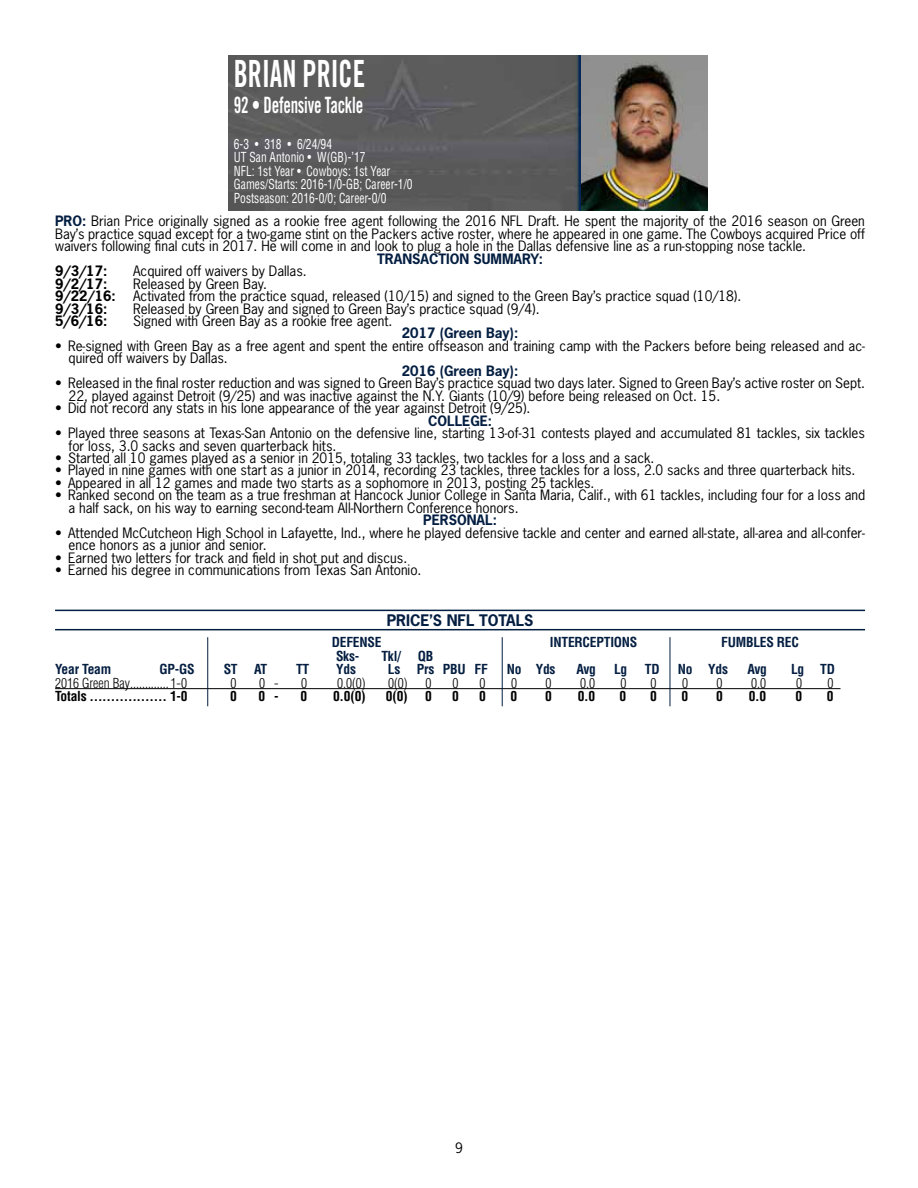
<style>
.page{position:relative;width:918px;height:1188px;background:#fff}
.page>*{position:absolute;margin:0;border:0;box-sizing:border-box;transform-origin:0 0}
.t1{font:37.5px "Trade Gothic Bold Cond Twenty";color:#fff;scale:.75 1}
.t2{font:22.5px "Trade Gothic Bold Cond Twenty";letter-spacing:-.015em;color:#fff;scale:.75 1}
.t3{font:700 15px "News Gothic";color:#041e41}
.t4{font:13.5px/12.5px "News Gothic";color:#000}
.t5{font:condensed 13.5px/13.5px "Helvetica";color:#fff;scale:.85 1}
.t6{font:700 condensed 13.5px "Helvetica";letter-spacing:-.015em;color:#041e41}
.t7{font:700 13.5px "News Gothic";color:#041e41}
.t8{font:300 condensed 13.5px "Helvetica";color:#000}
.t9{font:700 condensed 13.5px "Helvetica";letter-spacing:-.015em;color:#000}
.t10{font:700 13.5px "News Gothic";color:#000}
.s1{font-weight:700;color:#041e41}
.s2{color:#fff}
</style>
<div class="page">
<img style="left:229px;top:55px;width:478px;height:155px">
<hr style="left:55px;top:610px;width:810px;height:1px;background:#041e41">
<hr style="left:55px;top:629px;width:810px;height:1px;background:#041e41">
<hr style="left:55px;top:688px;width:786px;height:1px;background:#000">
<hr style="left:502px;top:637px;width:1px;height:69px;background:#041e41">
<hr style="left:670px;top:637px;width:1px;height:69px;background:#041e41">
<hr style="left:207px;top:637px;width:1px;height:69px;background:#041e41">
<h1 class="t1" style="left:234px;top:51px;width:176px">BRIAN PRICE</h1>
<h2 class="t2" style="left:234px;top:91px;width:174px">92 • Defensive Tackle</h2>
<p class="t5" style="left:234px;top:137px;width:212px">6-3 • 318 • 6/24/94<br>UT San Antonio • W(GB)-’17<br>NFL: 1st Year • Cowboys: 1st Year<br>Games/Starts: 2016-1/0-GB; Career-1/0<br>Postseason: 2016-0/0; Career-0/0</p>
<p class="t4" style="left:55px;top:215px;width:812px;text-align:justify"><span class="s1">PRO:</span> Brian Price originally signed as a rookie free agent following the 2016 NFL Draft. He spent the majority of the 2016 season on Green Bay’s practice squad except for a two-game stint on the Packers active roster, where he appeared in one game. The Cowboys acquired Price off waivers following final cuts in 2017. He will come in and look to plug a hole in the Dallas defensive line as a run-stopping nose tackle.</p>
<p class="t7" style="left:377px;top:250px;width:167px">TRANSACTION SUMMARY:</p>
<p class="t10" style="left:55px;top:262px;width:54px">9/3/17:</p>
<p class="t4" style="left:133px;top:264px;width:175px">Acquired off waivers by Dallas.</p>
<p class="t10" style="left:55px;top:275px;width:54px">9/2/17:</p>
<p class="t4" style="left:133px;top:277px;width:136px">Released by Green Bay.</p>
<p class="t10" style="left:55px;top:287px;width:62px">9/22/16:</p>
<p class="t4" style="left:133px;top:289px;width:610px">Activated from the practice squad, released (10/15) and signed to the Green Bay’s practice squad (10/18).</p>
<p class="t10" style="left:55px;top:300px;width:54px">9/3/16:</p>
<p class="t4" style="left:133px;top:302px;width:408px">Released by Green Bay and signed to Green Bay’s practice squad (9/4).</p>
<p class="t10" style="left:55px;top:312px;width:54px">5/6/16:</p>
<p class="t4" style="left:133px;top:314px;width:261px">Signed with Green Bay as a rookie free agent.</p>
<p class="t7" style="left:402px;top:324px;width:118px">2017 (Green Bay):</p>
<p class="t4" style="left:69px;top:339px;width:798px;text-indent:-14px">• Re-signed with Green Bay as a free agent and spent the entire offseason and training camp with the Packers before being released and ac&shy;quired off waivers by Dallas.</p>
<p class="t7" style="left:402px;top:362px;width:118px">2016 (Green Bay):</p>
<p class="t4" style="left:69px;top:377px;width:798px;text-indent:-14px">• Released in the final roster reduction and was signed to Green Bay’s practice squad two days later. Signed to Green Bay’s active roster on Sept.<br>22, played against Detroit (9/25) and was inactive against the N.Y. Giants (10/9) before being released on Oct. 15.</p>
<p class="t4" style="left:55px;top:401px;width:477px">• Did not record any stats in his lone appearance of the year against Detroit (9/25).</p>
<p class="t7" style="left:428px;top:412px;width:65px">COLLEGE:</p>
<p class="t4" style="left:69px;top:426px;width:798px;text-indent:-14px">• Played three seasons at Texas-San Antonio on the defensive line, starting 13-of-31 contests played and accumulated 81 tackles, six tackles for loss, 3.0 sacks and seven quarterback hits.</p>
<p class="t4" style="left:55px;top:451px;width:601px">• Started all 10 games played as a senior in 2015, totaling 33 tackles, two tackles for a loss and a sack.</p>
<p class="t4" style="left:55px;top:464px;width:802px">• Played in nine games with one start as a junior in 2014, recording 23 tackles, three tackles for a loss, 2.0 sacks and three quarterback hits.</p>
<p class="t4" style="left:55px;top:476px;width:541px">• Appeared in all 12 games and made two starts as a sophomore in 2013, posting 25 tackles.</p>
<p class="t4" style="left:69px;top:489px;width:798px;text-indent:-14px">• Ranked second on the team as a true freshman at Hancock Junior College in Santa Maria, Calif., with 61 tackles, including four for a loss and a half sack, on his way to earning second-team All-Northern Conference honors.</p>
<p class="t7" style="left:423px;top:511px;width:75px">PERSONAL:</p>
<p class="t4" style="left:69px;top:526px;width:798px;text-indent:-14px">• Attended McCutcheon High School in Lafayette, Ind., where he played defensive tackle and center and earned all-state, all-area and all-confer&shy;ence honors as a junior and senior.</p>
<p class="t4" style="left:55px;top:551px;width:354px">• Earned two letters for track and field in shot put and discus.</p>
<p class="t4" style="left:55px;top:563px;width:368px">• Earned his degree in communications from Texas San Antonio.</p>
<p class="t3" style="left:387px;top:610px;width:148px">PRICE’S NFL TOTALS</p>
<p class="t6" style="left:332px;top:634px;width:51px">DEFENSE</p>
<p class="t6" style="left:550px;top:634px;width:89px">INTERCEPTIONS</p>
<p class="t6" style="left:721px;top:634px;width:79px">FUMBLES REC</p>
<p class="t6" style="left:336px;top:648px;width:25px">Sks-</p>
<p class="t6" style="left:381px;top:648px;width:21px">Tkl/</p>
<p class="t6" style="left:418px;top:648px;width:17px">QB</p>
<p class="t6" style="left:55px;top:661px;width:58px">Year Team</p>
<p class="t6" style="left:160px;top:661px;width:37px">GP-GS</p>
<p class="t6" style="left:224px;top:661px;width:45px">ST AT</p>
<p class="t6" style="left:296px;top:661px;width:15px">TT</p>
<p class="t6" style="left:336px;top:661px;width:21px">Yds</p>
<p class="t6" style="left:388px;top:661px;width:101px">Ls Prs PBU FF</p>
<p class="t6" style="left:507px;top:661px;width:50px">No Yds</p>
<p class="t6" style="left:576px;top:661px;width:21px">Avg</p>
<p class="t6" style="left:614px;top:661px;width:15px">Lg</p>
<p class="t6" style="left:645px;top:661px;width:16px">TD</p>
<p class="t6" style="left:678px;top:661px;width:52px">No Yds</p>
<p class="t6" style="left:747px;top:661px;width:21px">Avg</p>
<p class="t6" style="left:791px;top:661px;width:45px">Lg TD</p>
<p class="t8" style="left:55px;top:675px;width:133px">2016 Green Bay............. 1-0</p>
<p class="t8" style="left:231px;top:675px;width:7px">0</p>
<p class="t8" style="left:259px;top:675px;width:21px">0 -</p>
<p class="t8" style="left:301px;top:675px;width:7px">0</p>
<p class="t8" style="left:337px;top:675px;width:30px">0.0(0)</p>
<p class="t8" style="left:388px;top:675px;width:21px">0(0)</p>
<p class="t8" style="left:426px;top:675px;width:7px">0</p>
<p class="t8" style="left:453px;top:675px;width:7px">0</p>
<p class="t8" style="left:480px;top:675px;width:7px">0</p>
<p class="t8" style="left:511px;top:675px;width:7px">0</p>
<p class="t8" style="left:546px;top:675px;width:7px">0</p>
<p class="t8" style="left:580px;top:675px;width:16px">0.0</p>
<p class="t8" style="left:621px;top:675px;width:10px">0<span class="s2">t</span></p>
<p class="t8" style="left:651px;top:675px;width:7px">0</p>
<p class="t8" style="left:682px;top:675px;width:7px">0</p>
<p class="t8" style="left:717px;top:675px;width:7px">0</p>
<p class="t8" style="left:751px;top:675px;width:16px">0.0</p>
<p class="t8" style="left:796px;top:675px;width:7px">0</p>
<p class="t8" style="left:828px;top:675px;width:7px">0</p>
<p class="t9" style="left:55px;top:688px;width:134px">Totals .................. 1-0</p>
<p class="t9" style="left:230px;top:688px;width:8px">0</p>
<p class="t9" style="left:259px;top:688px;width:22px">0 -</p>
<p class="t9" style="left:301px;top:688px;width:8px">0</p>
<p class="t9" style="left:333px;top:688px;width:34px">0.0(0)</p>
<p class="t9" style="left:386px;top:688px;width:23px">0(0)</p>
<p class="t9" style="left:425px;top:688px;width:8px">0</p>
<p class="t9" style="left:452px;top:688px;width:8px">0</p>
<p class="t9" style="left:479px;top:688px;width:8px">0</p>
<p class="t9" style="left:511px;top:688px;width:8px">0</p>
<p class="t9" style="left:545px;top:688px;width:8px">0</p>
<p class="t9" style="left:578px;top:688px;width:19px">0.0</p>
<p class="t9" style="left:619px;top:688px;width:12px">0<span class="s2">t</span></p>
<p class="t9" style="left:650px;top:688px;width:8px">0</p>
<p class="t9" style="left:682px;top:688px;width:8px">0</p>
<p class="t9" style="left:716px;top:688px;width:8px">0</p>
<p class="t9" style="left:749px;top:688px;width:19px">0.0</p>
<p class="t9" style="left:796px;top:688px;width:8px">0</p>
<p class="t9" style="left:827px;top:688px;width:8px">0</p>
<p class="t4" style="left:455px;top:1141px;width:9px">9</p>
</div>
